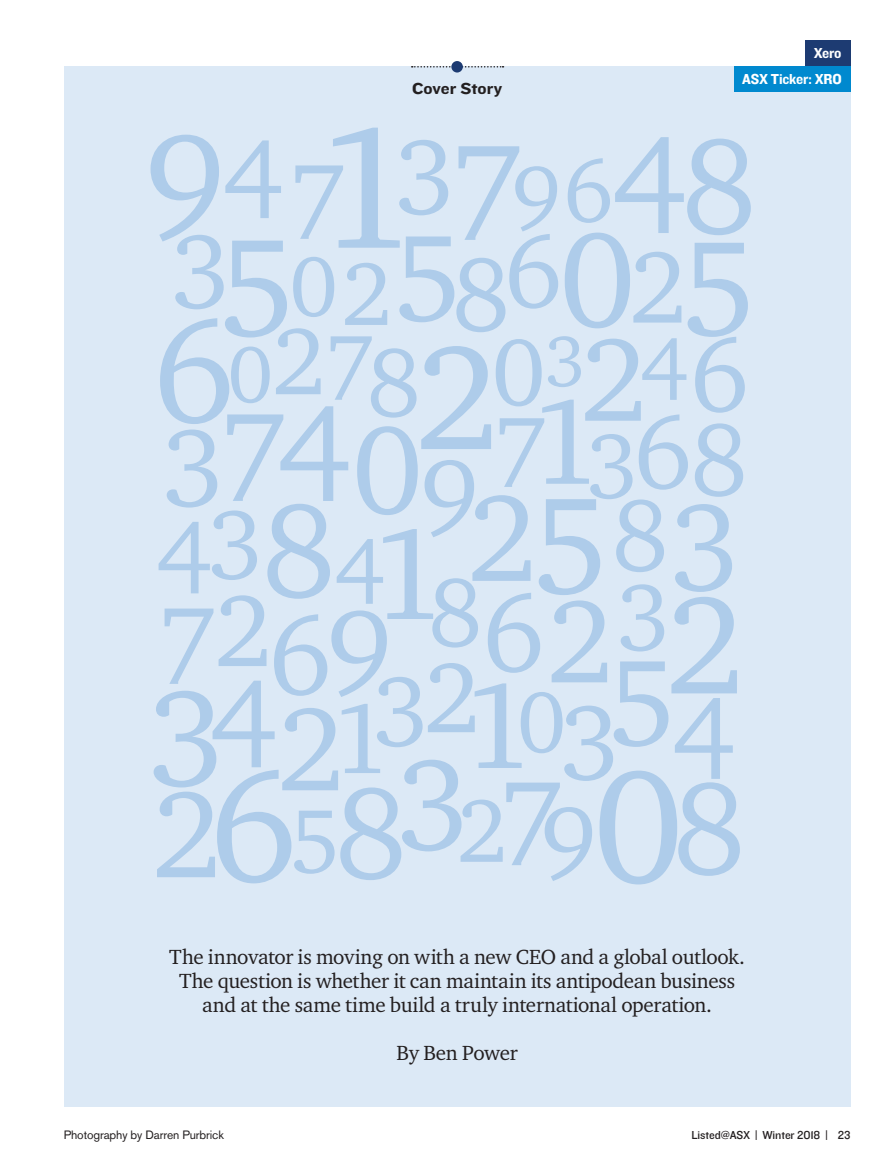
<style>
.page{position:relative;width:893px;height:1170px;background:#fff}
.page>*{position:absolute;margin:0;border:0;box-sizing:border-box;transform-origin:0 0}
.t1{font:21px/24px "Charter ITC";letter-spacing:-.015em;color:#231f20;text-align:center}
.t2{font:16.5px "Knockout HTF52 Cruiserweight";color:#231f20}
.t3{font:15px "Knockout HTF51 Middleweight";letter-spacing:-.01em;color:#fff}
.t4{font:12px "Akzidenz Grotesk BQ";letter-spacing:-.01em;color:#231f20}
.t5{font:12px "Knockout HTF31 Junior Middlewt";letter-spacing:-.01em;color:#231f20}
</style>
<div class="page">
<div style="left:64px;top:66px;width:786px;height:1040px;background:#dce9f6"></div>
<svg style="left:412px;top:66px;width:91px;height:2px"></svg>
<div style="left:451px;top:61px;width:12px;height:11px;background:#1d3b72;border-radius:50%"></div>
<svg style="left:151px;top:128px;width:600px;height:756px"></svg>
<div style="left:733px;top:66px;width:117px;height:26px;background:#0089cf"></div>
<div style="left:805px;top:40px;width:45px;height:26px;background:#1d3b72"></div>
<p class="t2" style="left:412px;top:79px;width:92px">Cover Story</p>
<p class="t3" style="left:814px;top:45px;width:29px">Xero</p>
<p class="t3" style="left:742px;top:71px;width:101px">ASX Ticker: XRO</p>
<p class="t1" style="left:169px;top:943px;width:577px">The innovator is moving on with a new CEO and a global outlook.<br>The question is whether it can maintain its antipodean business and at the same time build a truly international operation.</p>
<p class="t1" style="left:396px;top:1039px;width:123px">By Ben Power</p>
<p class="t4" style="left:64px;top:1127px;width:162px">Photography by Darren Purbrick</p>
<p class="t5" style="left:691px;top:1128px;width:160px">Listed@ASX | Winter 2018 | 23</p>
</div>
